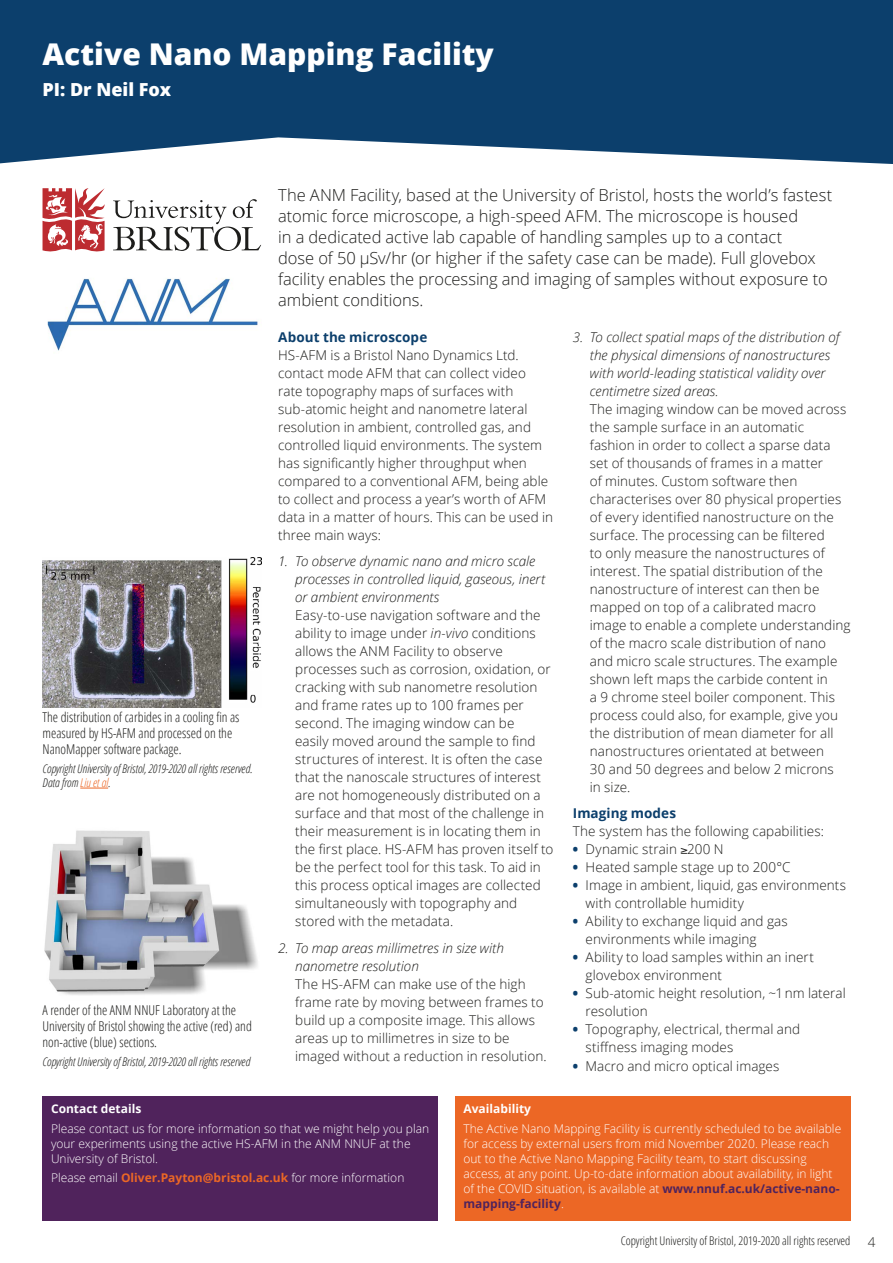
<style>
.page{position:relative;width:893px;height:1263px;background:#fff}
.page>*{position:absolute;margin:0;border:0;box-sizing:border-box;transform-origin:0 0}
.t1{font:800 30px "Open Sans";color:#fff}
.t2{font:800 18px "Open Sans";color:#fff}
.t3{font:300 16.5px/21px "Open Sans";letter-spacing:-.005em;color:#1d1d1b}
.t4{font:300 13.5px/18px "Open Sans";letter-spacing:.005em;color:#1d1d1b}
.t5{font:italic 300 13.5px/18px "Open Sans";color:#1d1d1b}
.t6{font:300 condensed 13.5px/16.2px "Open Sans";color:#1d1d1b}
.t7{font:700 13.5px "Open Sans";letter-spacing:.005em;color:#0c3f6c}
.t8{font:300 12px/15px "Open Sans";color:#fff}
.t9{font:italic 300 condensed 12px/14.4px "Open Sans";color:#1d1d1b}
.t10{font:300 condensed 12px "Open Sans";color:#1d1d1b}
.t11{font:700 12px "Open Sans";color:#fff}
.s1{color:#ec6725}
.s2{font-style:italic}
.s3{font-weight:800;color:#0c3f6c}
.s4{font-weight:700;color:#ec6725}
.s5{font-weight:700;color:#50235c}
</style>
<div class="page">
<svg style="left:80px;top:788px;width:28px;height:1px"></svg>
<img style="left:43px;top:558px;width:218px;height:149px">
<img style="left:44px;top:830px;width:214px;height:165px">
<div style="left:43px;top:1096px;width:395px;height:124px;background:#50235c"></div>
<div style="left:455px;top:1096px;width:395px;height:124px;background:#ec6725"></div>
<svg style="left:0;top:0;width:893px;height:164px;fill:#0c3f6c"></svg>
<svg style="left:113px;top:199px;width:148px;height:52px"></svg>
<svg style="left:43px;top:188px;width:62px;height:63px"></svg>
<img style="left:47px;top:278px;width:211px;height:73px">
<p class="t1" style="left:43px;top:32px;width:453px">Active Nano Mapping Facility</p>
<p class="t2" style="left:43px;top:75px;width:130px">PI: Dr Neil Fox</p>
<p class="t6" style="left:43px;top:708px;width:199px">The distribution of carbides in a cooling fin as measured by HS-AFM and processed on the<br>NanoMapper software package.</p>
<p class="t9" style="left:43px;top:761px;width:211px">Copyright University of Bristol, 2019-2020 all rights reserved.<br>Data from <span class="s1">Liu et al</span>.</p>
<p class="t6" style="left:43px;top:1002px;width:211px">A render of the ANM NNUF Laboratory at the<br>University of Bristol showing the active (red) and non-active (blue) sections.</p>
<p class="t9" style="left:43px;top:1054px;width:209px">Copyright University of Bristol, 2019-2020 all rights reserved</p>
<p class="t3" style="left:278px;top:184px;width:555px">The ANM Facility, based at the University of Bristol, hosts the world’s fastest atomic force microscope, a high-speed AFM. The microscope is housed<br>in a dedicated active lab capable of handling samples up to a contact<br>dose of 50 µSv/hr (or higher if the safety case can be made). Full glovebox facility enables the processing and imaging of samples without exposure to ambient conditions.</p>
<p class="t7" style="left:278px;top:327px;width:151px">About the microscope</p>
<p class="t4" style="left:278px;top:346px;width:276px">HS-AFM is a Bristol Nano Dynamics Ltd. contact mode AFM that can collect video rate topography maps of surfaces with sub-atomic height and nanometre lateral resolution in ambient, controlled gas, and controlled liquid environments. The system has significantly higher throughput when compared to a conventional AFM, being able to collect and process a year’s worth of AFM data in a matter of hours. This can be used in three main ways:</p>
<p class="t5" style="left:295px;top:552px;width:251px;text-indent:-17px">1. To observe dynamic nano and micro scale processes in controlled liquid, gaseous, inert or ambient environments</p>
<p class="t4" style="left:295px;top:606px;width:260px">Easy-to-use navigation software and the ability to image under <span class="s2">in-vivo</span> conditions allows the ANM Facility to observe processes such as corrosion, oxidation, or cracking with sub nanometre resolution and frame rates up to 100 frames per second. The imaging window can be<br>easily moved around the sample to find structures of interest. It is often the case that the nanoscale structures of interest are not homogeneously distributed on a surface and that most of the challenge in their measurement is in locating them in the first place. HS-AFM has proven itself to be the perfect tool for this task. To aid in this process optical images are collected simultaneously with topography and stored with the metadata.</p>
<p class="t5" style="left:295px;top:938px;width:210px;text-indent:-17px">2. To map areas millimetres in size with nanometre resolution</p>
<p class="t4" style="left:295px;top:975px;width:253px">The HS-AFM can make use of the high frame rate by moving between frames to build up a composite image. This allows areas up to millimetres in size to be imaged without a reduction in resolution.</p>
<p class="t5" style="left:590px;top:327px;width:251px;text-indent:-17px">3. To collect spatial maps of the distribution of the physical dimensions of nanostructures with world-leading statistical validity over centimetre sized areas.</p>
<p class="t4" style="left:590px;top:400px;width:262px">The imaging window can be moved across the sample surface in an automatic fashion in order to collect a sparse data set of thousands of frames in a matter<br>of minutes. Custom software then characterises over 80 physical properties of every identified nanostructure on the surface. The processing can be filtered<br>to only measure the nanostructures of interest. The spatial distribution of the nanostructure of interest can then be mapped on top of a calibrated macro image to enable a complete understanding of the macro scale distribution of nano and micro scale structures. The example shown left maps the carbide content in<br>a 9 chrome steel boiler component. This process could also, for example, give you the distribution of mean diameter for all nanostructures orientated at between<br>30 and 50 degrees and below 2 microns<br>in size.</p>
<p class="t7" style="left:573px;top:804px;width:105px">Imaging modes</p>
<p class="t4" style="left:573px;top:822px;width:253px">The system has the following capabilities:</p>
<p class="t4" style="left:573px;top:840px;width:152px"><span class="s3">•</span> Dynamic strain ≥200 N</p>
<p class="t4" style="left:573px;top:858px;width:219px"><span class="s3">•</span> Heated sample stage up to 200°C</p>
<p class="t4" style="left:586px;top:876px;width:262px;text-indent:-13px"><span class="s3">•</span> Image in ambient, liquid, gas environments with controllable humidity</p>
<p class="t4" style="left:586px;top:912px;width:204px;text-indent:-13px"><span class="s3">•</span> Ability to exchange liquid and gas environments while imaging</p>
<p class="t4" style="left:586px;top:948px;width:230px;text-indent:-13px"><span class="s3">•</span> Ability to load samples within an inert glovebox environment</p>
<p class="t4" style="left:586px;top:984px;width:262px;text-indent:-13px"><span class="s3">•</span> Sub-atomic height resolution, ~1nm lateral resolution</p>
<p class="t4" style="left:586px;top:1020px;width:216px;text-indent:-13px"><span class="s3">•</span> Topography, electrical, thermal and stiffness imaging modes</p>
<p class="t4" style="left:573px;top:1056px;width:208px"><span class="s3">•</span> Macro and micro optical images</p>
<p class="t11" style="left:51px;top:1100px;width:92px">Contact details</p>
<p class="t8" style="left:51px;top:1120px;width:380px">Please contact us for more information so that we might help you plan your experiments using the active HS-AFM in the ANM NNUF at the<br>University of Bristol.</p>
<p class="t8" style="left:51px;top:1170px;width:355px">Please email <span class="s4">Oliver.Payton@bristol.ac.uk</span> for more information</p>
<p class="t11" style="left:463px;top:1100px;width:69px">Availability</p>
<p class="t8" style="left:463px;top:1120px;width:379px">The Active Nano Mapping Facility is currently scheduled to be available for access by external users from mid November 2020. Please reach out to the Active Nano Mapping Facility team, to start discussing access, at any point. Up-to-date information about availability, in light of the COVID situation, is available at <span class="s5">www.nnuf.ac.uk/active-nano&shy;mapping-facility</span>.</p>
<p class="t10" style="left:621px;top:1232px;width:231px">Copyright University of Bristol, 2019-2020 all rights reserved</p>
<p class="t4" style="left:868px;top:1232px;width:9px">4</p>
</div>
